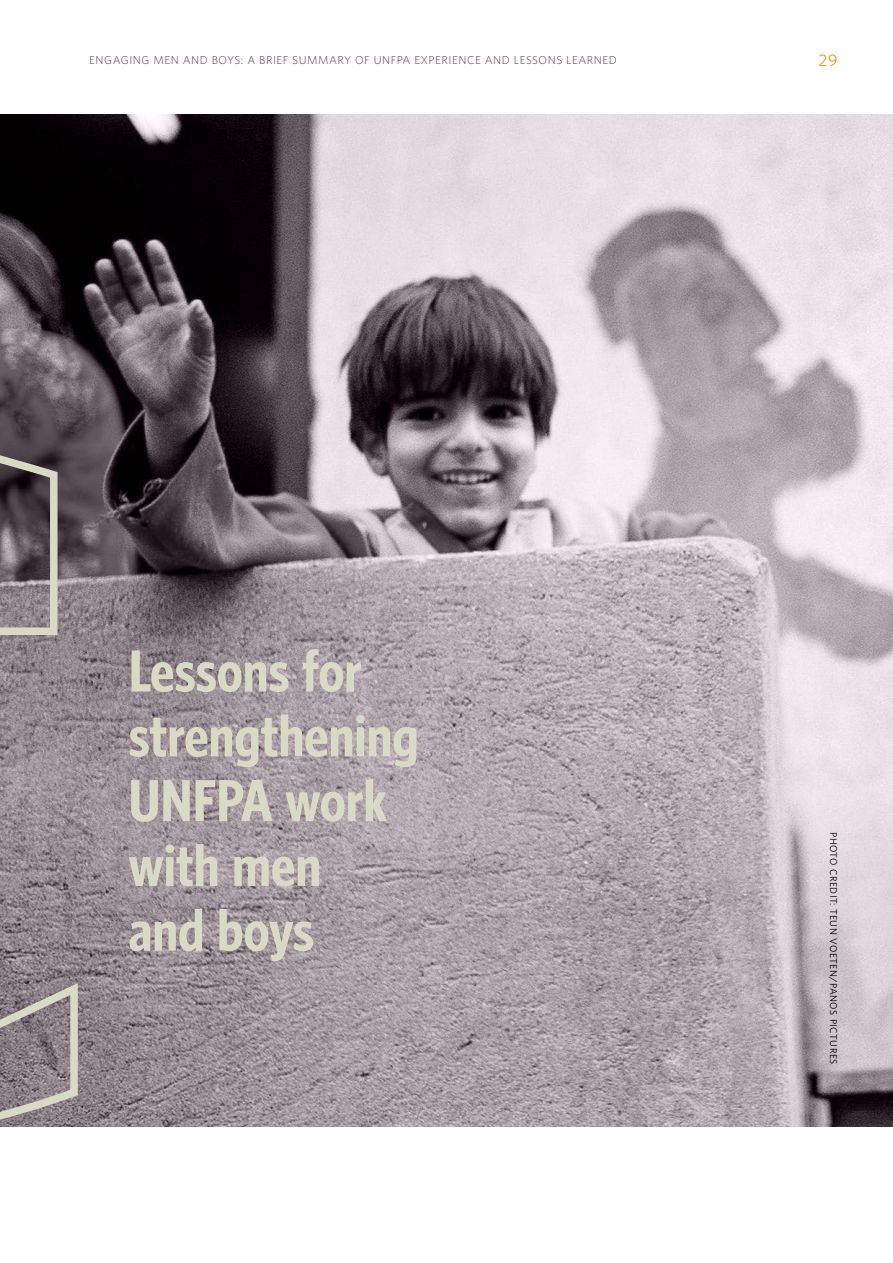
<style>
.page{position:relative;width:893px;height:1263px;background:#fff}
.page>*{position:absolute;margin:0;border:0;box-sizing:border-box;transform-origin:0 0}
.t1{font:700 condensed 54px/64.8px "UNFPA";color:#d9dac5}
.t2{font:15px "UNFPA Text";color:#f7941e}
.t3{font:300 10.5px "UNFPA";letter-spacing:.05em;color:#632d4f}
.t4{font:9px "UNFPA Text";letter-spacing:.05em;color:#000}
</style>
<div class="page">
<img style="left:0;top:115px;width:893px;height:1012px">
<svg style="left:0;top:436px;width:84px;height:691px;background:#8a8084"></svg>
<p class="t3" style="left:89px;top:53px;width:293px">ENGAGING MEN AND BOYS: A BRIEF SUMMARY OF UNF</p>
<p class="t3" style="left:397px;top:53px;width:222px">PA EXPERIENCE AND LESSONS LEARNED</p>
<h2 class="t2" style="left:818px;top:50px;width:21px">29</h2>
<h1 class="t1" style="left:129px;top:637px;width:292px">Lessons for strengthening<br>UNFPA work with men<br>and boys</h1>
<p class="t4" style="left:839px;top:832px;width:232px;rotate:90deg">Photo credit: Teun Voeten/Panos Pictu res</p>
</div>
